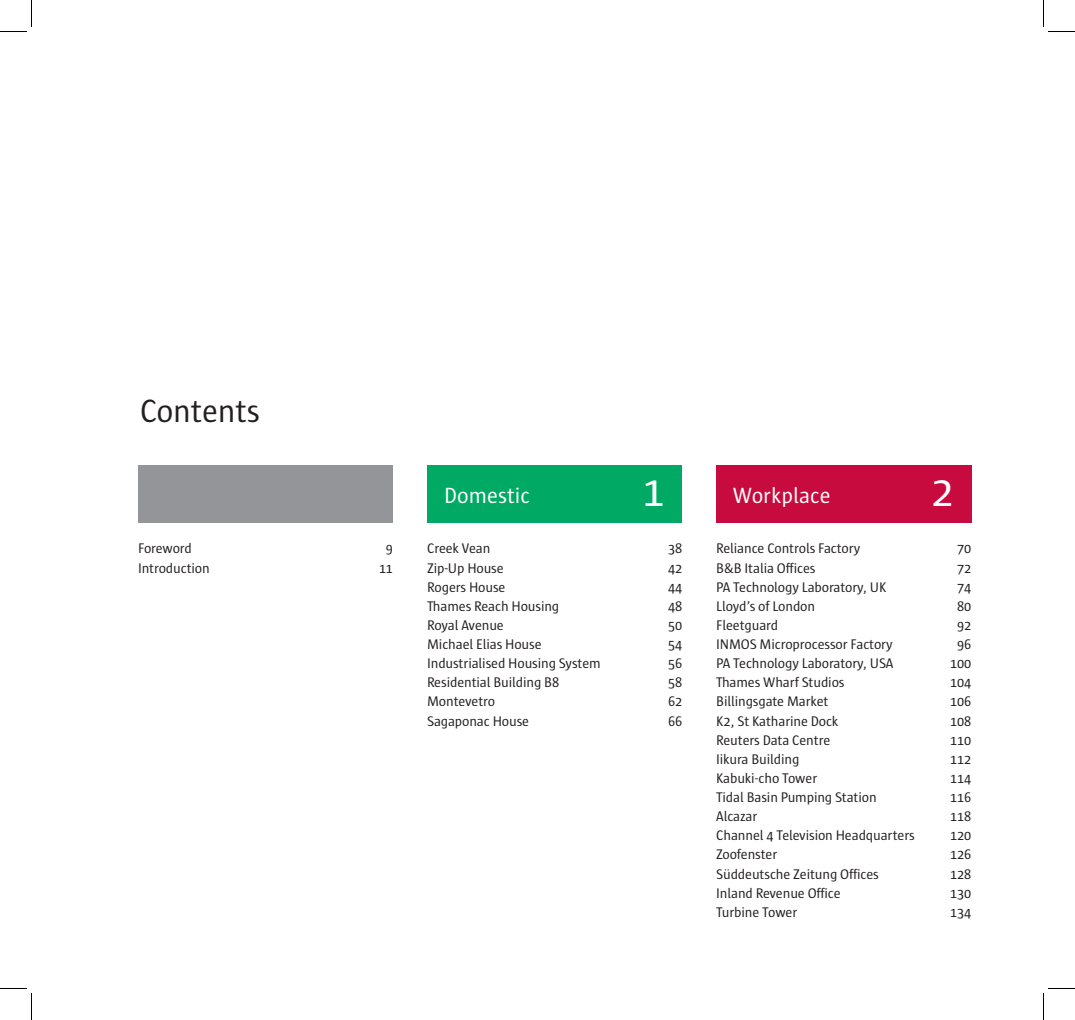
<style>
.page{position:relative;width:1075px;height:1020px;background:#fff}
.page>*{position:absolute;margin:0;border:0;box-sizing:border-box;transform-origin:0 0}
.t1{font:45px "Sun";color:#fff}
.rrp_head_inset{font:33px "Sun";letter-spacing:-.01em;color:#231f20}
.t2{font:22.5px "Sun";color:#fff}
.rrp_text_2{font:14.25px "Sun";letter-spacing:-.01em;color:#231f20}
</style>
<div class="page">
<div style="left:427px;top:465px;width:255px;height:58px;background:#00aa65"></div>
<div style="left:716px;top:465px;width:255px;height:58px;background:#c80b3e"></div>
<div style="left:138px;top:466px;width:255px;height:57px;background:#939598"></div>
<svg style="left:0;top:0;width:32px;height:32px"></svg>
<svg style="left:0;top:988px;width:32px;height:32px"></svg>
<svg style="left:1043px;top:0;width:32px;height:32px"></svg>
<svg style="left:1043px;top:988px;width:32px;height:32px"></svg>
<p class="rrp_head_inset" style="left:140px;top:393px;width:121px">Contents</p>
<p class="rrp_text_2" style="left:138px;top:541px;width:55px">Foreword</p>
<p class="rrp_text_2" style="left:386px;top:541px;width:9px">9</p>
<p class="rrp_text_2" style="left:138px;top:560px;width:73px">Introduction</p>
<p class="rrp_text_2" style="left:379px;top:560px;width:16px">11</p>
<p class="t1" style="left:642px;top:467px;width:24px">1</p>
<p class="t1" style="left:931px;top:467px;width:24px">2</p>
<p class="t2" style="left:444px;top:484px;width:87px">Domestic</p>
<p class="t2" style="left:733px;top:484px;width:99px">Workplace</p>
<p class="rrp_text_2" style="left:427px;top:541px;width:65px">Creek Vean</p>
<p class="rrp_text_2" style="left:668px;top:541px;width:16px">38</p>
<p class="rrp_text_2" style="left:427px;top:560px;width:78px">Zip-Up House</p>
<p class="rrp_text_2" style="left:668px;top:560px;width:16px">42</p>
<p class="rrp_text_2" style="left:427px;top:579px;width:80px">Rogers House</p>
<p class="rrp_text_2" style="left:668px;top:579px;width:16px">44</p>
<p class="rrp_text_2" style="left:427px;top:598px;width:134px">Thames Reach Housing</p>
<p class="rrp_text_2" style="left:668px;top:598px;width:16px">48</p>
<p class="rrp_text_2" style="left:427px;top:617px;width:78px">Royal Avenue</p>
<p class="rrp_text_2" style="left:668px;top:617px;width:16px">50</p>
<p class="rrp_text_2" style="left:427px;top:636px;width:116px">Michael Elias House</p>
<p class="rrp_text_2" style="left:668px;top:636px;width:16px">54</p>
<p class="rrp_text_2" style="left:427px;top:656px;width:175px">Industrialised Housing System</p>
<p class="rrp_text_2" style="left:668px;top:656px;width:16px">56</p>
<p class="rrp_text_2" style="left:427px;top:675px;width:134px">Residential Building B8</p>
<p class="rrp_text_2" style="left:668px;top:675px;width:16px">58</p>
<p class="rrp_text_2" style="left:427px;top:694px;width:70px">Montevetro</p>
<p class="rrp_text_2" style="left:668px;top:694px;width:16px">62</p>
<p class="rrp_text_2" style="left:427px;top:713px;width:104px">Sagaponac House</p>
<p class="rrp_text_2" style="left:668px;top:713px;width:16px">66</p>
<p class="rrp_text_2" style="left:716px;top:541px;width:146px">Reliance Controls Factory</p>
<p class="rrp_text_2" style="left:957px;top:541px;width:16px">70</p>
<p class="rrp_text_2" style="left:716px;top:560px;width:101px">B&amp;B Italia Offices</p>
<p class="rrp_text_2" style="left:957px;top:560px;width:16px">72</p>
<p class="rrp_text_2" style="left:716px;top:579px;width:172px">PA Technology Laboratory, UK</p>
<p class="rrp_text_2" style="left:957px;top:579px;width:16px">74</p>
<p class="rrp_text_2" style="left:716px;top:598px;width:100px">Lloyd’s of London</p>
<p class="rrp_text_2" style="left:957px;top:598px;width:16px">80</p>
<p class="rrp_text_2" style="left:716px;top:617px;width:64px">Fleetguard</p>
<p class="rrp_text_2" style="left:957px;top:617px;width:16px">92</p>
<p class="rrp_text_2" style="left:716px;top:636px;width:178px">INMOS Microprocessor Factory</p>
<p class="rrp_text_2" style="left:957px;top:636px;width:16px">96</p>
<p class="rrp_text_2" style="left:716px;top:656px;width:179px">PA Technology Laboratory, USA</p>
<p class="rrp_text_2" style="left:950px;top:656px;width:23px">100</p>
<p class="rrp_text_2" style="left:716px;top:675px;width:130px">Thames Wharf Studios</p>
<p class="rrp_text_2" style="left:950px;top:675px;width:23px">104</p>
<p class="rrp_text_2" style="left:716px;top:694px;width:114px">Billingsgate Market</p>
<p class="rrp_text_2" style="left:950px;top:694px;width:23px">106</p>
<p class="rrp_text_2" style="left:716px;top:713px;width:124px">K2, St Katharine Dock</p>
<p class="rrp_text_2" style="left:950px;top:713px;width:23px">108</p>
<p class="rrp_text_2" style="left:716px;top:732px;width:116px">Reuters Data Centre</p>
<p class="rrp_text_2" style="left:950px;top:732px;width:23px">110</p>
<p class="rrp_text_2" style="left:716px;top:751px;width:85px">Iikura Building</p>
<p class="rrp_text_2" style="left:950px;top:751px;width:23px">112</p>
<p class="rrp_text_2" style="left:716px;top:770px;width:103px">Kabuki-cho Tower</p>
<p class="rrp_text_2" style="left:950px;top:770px;width:23px">114</p>
<p class="rrp_text_2" style="left:716px;top:789px;width:162px">Tidal Basin Pumping Station</p>
<p class="rrp_text_2" style="left:950px;top:789px;width:23px">116</p>
<p class="rrp_text_2" style="left:716px;top:809px;width:43px">Alcazar</p>
<p class="rrp_text_2" style="left:950px;top:809px;width:23px">118</p>
<p class="rrp_text_2" style="left:716px;top:828px;width:200px">Channel 4 Television Headquarters</p>
<p class="rrp_text_2" style="left:950px;top:828px;width:23px">120</p>
<p class="rrp_text_2" style="left:716px;top:847px;width:63px">Zoofenster</p>
<p class="rrp_text_2" style="left:950px;top:847px;width:23px">126</p>
<p class="rrp_text_2" style="left:716px;top:866px;width:164px">Süddeutsche Zeitung Offices</p>
<p class="rrp_text_2" style="left:950px;top:866px;width:23px">128</p>
<p class="rrp_text_2" style="left:716px;top:885px;width:126px">Inland Revenue Office</p>
<p class="rrp_text_2" style="left:950px;top:885px;width:23px">130</p>
<p class="rrp_text_2" style="left:716px;top:904px;width:83px">Turbine Tower</p>
<p class="rrp_text_2" style="left:950px;top:904px;width:23px">134</p>
</div>
